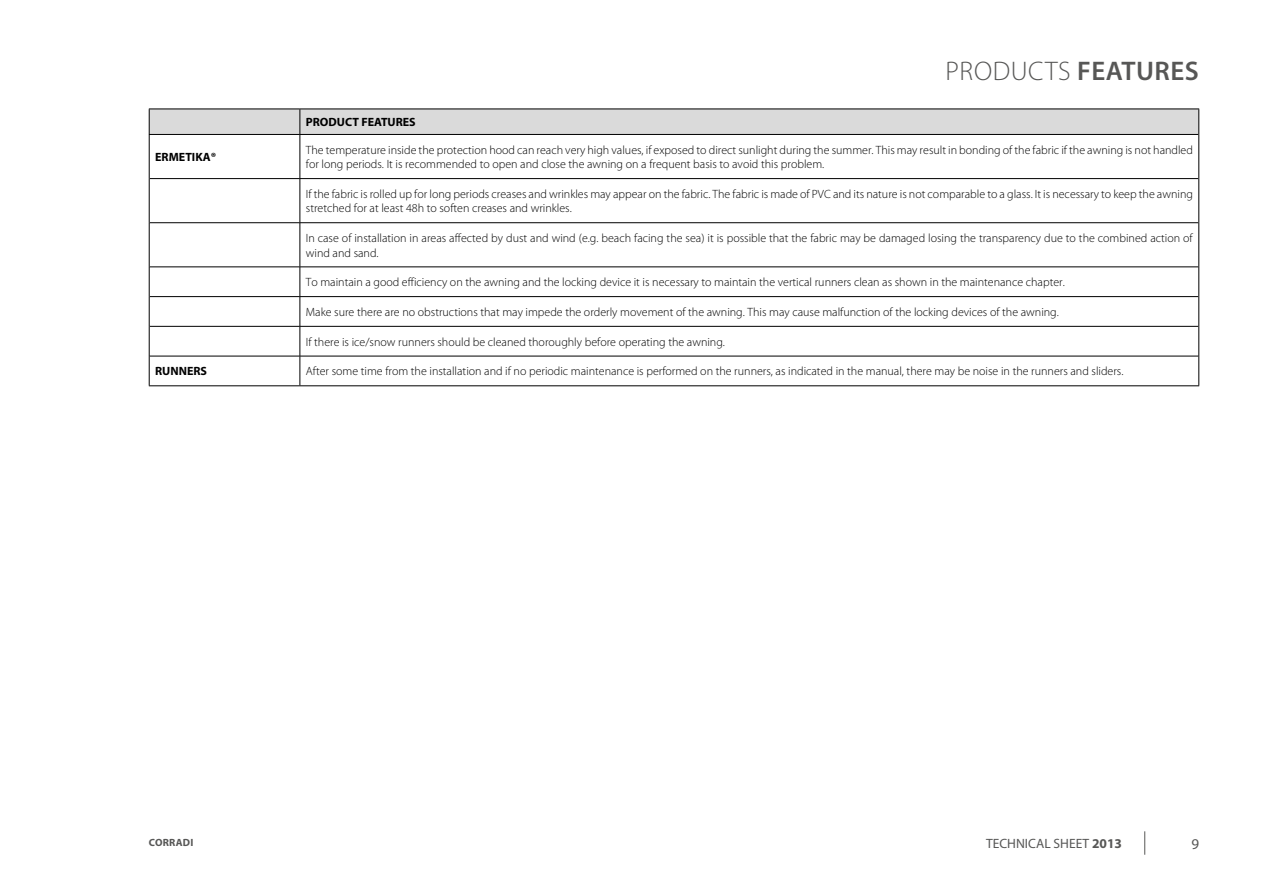
<style>
.page{position:relative;width:1263px;height:893px;background:#fff}
.page>*{position:absolute;margin:0;border:0;box-sizing:border-box;transform-origin:0 0}
.t1{font:300 27px "Myriad Pro";letter-spacing:.02em;color:#575756}
.t2{font:15px "Myriad Pro";color:#575756}
.t3{font:13.5px "Myriad Pro";color:#575756}
.t4{font:300 12px/14.4px "Myriad Pro";color:#000}
.t5{font:700 12px "Myriad Pro";color:#000}
.t6{font:700 10.5px "Myriad Pro";letter-spacing:.02em;color:#575756}
.s1{font-weight:600}
.s2{font-weight:700}
</style>
<div class="page">
<svg style="left:1144px;top:831px;width:1px;height:24px"></svg>
<hr style="left:149px;top:134px;width:151px;height:1px;background:#000">
<hr style="left:300px;top:134px;width:898px;height:1px;background:#000">
<hr style="left:300px;top:135px;width:1px;height:43px;background:#000">
<hr style="left:150px;top:178px;width:150px;height:1px;background:#000">
<hr style="left:300px;top:178px;width:898px;height:1px;background:#000">
<hr style="left:300px;top:179px;width:1px;height:44px;background:#000">
<hr style="left:150px;top:222px;width:150px;height:1px;background:#000">
<hr style="left:300px;top:222px;width:898px;height:1px;background:#000">
<hr style="left:300px;top:223px;width:1px;height:44px;background:#000">
<hr style="left:150px;top:267px;width:150px;height:1px;background:#000">
<hr style="left:300px;top:267px;width:898px;height:1px;background:#000">
<hr style="left:150px;top:296px;width:150px;height:1px;background:#000">
<hr style="left:300px;top:296px;width:898px;height:1px;background:#000">
<hr style="left:150px;top:326px;width:150px;height:1px;background:#000">
<hr style="left:300px;top:326px;width:898px;height:1px;background:#000">
<hr style="left:150px;top:356px;width:150px;height:1px;background:#000">
<hr style="left:300px;top:356px;width:898px;height:1px;background:#000">
<svg style="left:300px;top:267px;width:1px;height:118px"></svg>
<svg style="left:149px;top:109px;width:1050px;height:25px;background:#d4d4d4"></svg>
<hr style="left:149px;top:135px;width:1px;height:44px;background:#000">
<hr style="left:1198px;top:134px;width:1px;height:45px;background:#000">
<hr style="left:149px;top:179px;width:1px;height:44px;background:#000">
<hr style="left:1198px;top:179px;width:1px;height:44px;background:#000">
<hr style="left:149px;top:223px;width:1px;height:44px;background:#000">
<hr style="left:1198px;top:223px;width:1px;height:44px;background:#000">
<hr style="left:149px;top:267px;width:1px;height:30px;background:#000">
<hr style="left:1198px;top:267px;width:1px;height:30px;background:#000">
<svg style="left:149px;top:297px;width:1px;height:29px"></svg>
<svg style="left:1198px;top:297px;width:1px;height:29px"></svg>
<hr style="left:149px;top:326px;width:1px;height:30px;background:#000">
<hr style="left:1198px;top:326px;width:1px;height:30px;background:#000">
<svg style="left:149px;top:356px;width:1px;height:29px"></svg>
<svg style="left:1198px;top:356px;width:1px;height:29px"></svg>
<hr style="left:149px;top:385px;width:151px;height:1px;background:#000">
<hr style="left:300px;top:385px;width:899px;height:1px;background:#000">
<p class="t5" style="left:306px;top:114px;width:111px">PRODUCT FEATURES</p>
<h1 class="t1" style="left:945px;top:56px;width:255px">PRODUCTS <span class="s1">FEATURES</span></h1>
<p class="t5" style="left:155px;top:149px;width:63px">ERMETIKA®</p>
<p class="t4" style="left:306px;top:143px;width:888px">The temperature inside the protection hood can reach very high values, if exposed to direct sunlight during the summer. This may result in bonding of the fabric if the awning is not handled for long periods. It is recommended to open and close the awning on a frequent basis to avoid this problem.</p>
<p class="t4" style="left:306px;top:187px;width:888px">If the fabric is rolled up for long periods creases and wrinkles may appear on the fabric. The fabric is made of PVC and its nature is not comparable to a glass. It is necessary to keep the awning stretched for at least 48h to soften creases and wrinkles.</p>
<p class="t4" style="left:306px;top:231px;width:888px">In case of installation in areas affected by dust and wind (e.g. beach facing the sea) it is possible that the fabric may be damaged losing the transparency due to the combined action of wind and sand.</p>
<p class="t4" style="left:306px;top:275px;width:760px">To maintain a good efficiency on the awning and the locking device it is necessary to maintain the vertical runners clean as shown in the maintenance chapter.</p>
<p class="t4" style="left:306px;top:305px;width:754px">Make sure there are no obstructions that may impede the orderly movement of the awning. This may cause malfunction of the locking devices of the awning.</p>
<p class="t4" style="left:306px;top:335px;width:421px">If there is ice/snow runners should be cleaned thoroughly before operating the awning.</p>
<p class="t5" style="left:155px;top:364px;width:53px">RUNNERS</p>
<p class="t4" style="left:306px;top:364px;width:819px">After some time from the installation and if no periodic maintenance is performed on the runners, as indicated in the manual, there may be noise in the runners and sliders.</p>
<p class="t6" style="left:149px;top:835px;width:46px">CORRADI</p>
<p class="t3" style="left:986px;top:835px;width:137px">TECHNICAL SHEET <span class="s2">2013</span></p>
<p class="t2" style="left:1191px;top:835px;width:9px">9</p>
</div>
